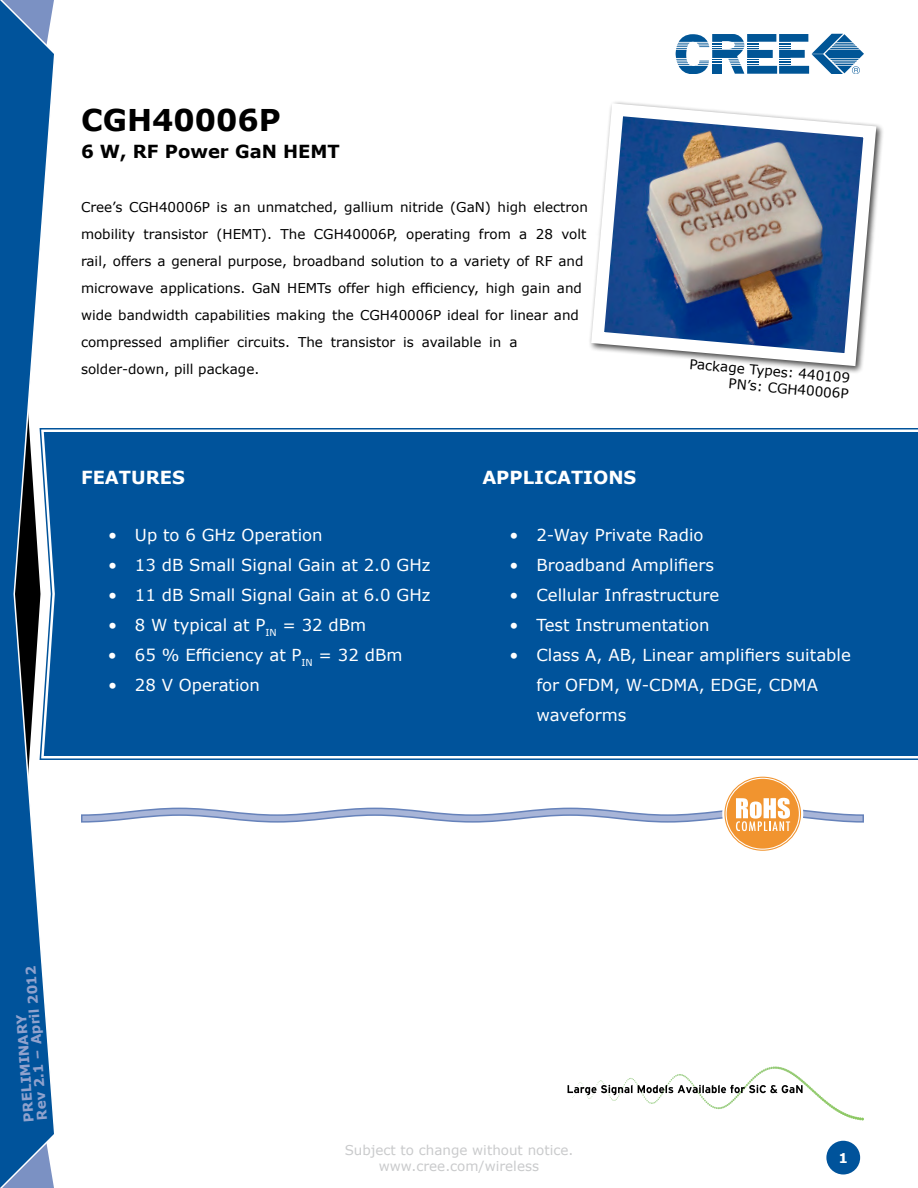
<style>
.page{position:relative;width:918px;height:1188px;background:#fff}
.page>*{position:absolute;margin:0;border:0;box-sizing:border-box;transform-origin:0 0}
.t1{font:700 30px "Verdana";color:#000}
.t2{font:700 18px "Verdana";color:#fff}
.t3{font:700 18px "Verdana";color:#000}
.t4{font:16.5px/30px "Verdana";color:#fff}
.t5{font:13.5px/27px "Verdana";color:#000}
.t6{font:13.5px/16.2px "Verdana";color:#939598;text-align:center}
.t7{font:700 13.5px/12.9px "Verdana";color:#90a2cd}
.t8{font:700 13.5px "Verdana";color:#fff}
</style>
<div class="page">
<div style="left:826px;top:1141px;width:34px;height:33px;background:#00539b;border-radius:50%"></div>
<svg style="left:0;top:0;width:54px;height:1188px"></svg>
<svg style="left:39px;top:427px;width:879px;height:334px"></svg>
<div style="left:44px;top:432px;width:874px;height:324px;background:#00539b"></div>
<svg style="left:676px;top:34px;width:188px;height:40px"></svg>
<svg style="left:590px;top:102px;width:293px;height:271px"></svg>
<svg style="left:723px;top:776px;width:79px;height:76px;fill:#f1942f"></svg>
<div style="left:722px;top:775px;width:81px;height:78px;border:2px solid #fff;border-radius:50%"></div>
<svg style="left:81px;top:798px;width:783px;height:33px"></svg>
<div style="left:726px;top:778px;width:74px;height:72px;border:1px solid #fff;border-radius:50%"></div>
<svg style="left:568px;top:1067px;width:296px;height:53px"></svg>
<h1 class="t1" style="left:81px;top:101px;width:201px">CGH40006P</h1>
<h2 class="t3" style="left:81px;top:140px;width:260px">6 W, RF Power GaN HEMT</h2>
<p class="t5" style="left:81px;top:193px;width:509px">Cree’s CGH40006P is an unmatched, gallium nitride (GaN) high electron mobility transistor (HEMT). The CGH40006P, operating from a 28 volt rail, offers a general purpose, broadband solution to a variety of RF and microwave applications. GaN HEMTs offer high efficiency, high gain and wide bandwidth capabilities making the CGH40006P ideal for linear and compressed amplifier circuits. The transistor is available in a solder-down, pill package.</p>
<h2 class="t2" style="left:81px;top:466px;width:106px">FEATURES</h2>
<h2 class="t2" style="left:482px;top:466px;width:156px">APPLICATIONS</h2>
<p class="t5" style="left:690px;top:355px;width:163px;line-height:16.2px;text-align:right;rotate:5deg">Package Types: 440109<br>PN’s: CGH40006P</p>
<p class="t4" style="left:108px;top:519px;width:216px">• Up to 6 GHz Operation</p>
<p class="t4" style="left:108px;top:549px;width:324px">• 13 dB Small Signal Gain at 2.0 GHz</p>
<p class="t4" style="left:108px;top:579px;width:324px">• 11 dB Small Signal Gain at 6.0 GHz</p>
<p class="t4" style="left:108px;top:609px;width:260px">• 8 W typical at P<sub>IN</sub> = 32 dBm</p>
<p class="t4" style="left:108px;top:639px;width:296px">• 65 % Efficiency at P<sub>IN</sub> = 32 dBm</p>
<p class="t4" style="left:108px;top:669px;width:154px">• 28 V Operation</p>
<p class="t4" style="left:509px;top:519px;width:196px">• 2-Way Private Radio</p>
<p class="t4" style="left:509px;top:549px;width:206px">• Broadband Amplifiers</p>
<p class="t4" style="left:509px;top:579px;width:211px">• Cellular Infrastructure</p>
<p class="t4" style="left:509px;top:609px;width:202px">• Test Instrumentation</p>
<p class="t4" style="left:536px;top:639px;width:316px;text-indent:-27px">• Class A, AB, Linear amplifiers suitable for OFDM, W-CDMA, EDGE, CDMA waveforms</p>
<p class="t7" style="left:22px;top:1122px;width:157px;rotate:-94deg">PRELIMINARY<br>Rev 2.1 – April 2012</p>
<p class="t6" style="left:345px;top:1141px;width:230px">Subject to change without notice. www.cree.com/wireless</p>
<p class="t8" style="left:838px;top:1149px;width:11px">1</p>
</div>
